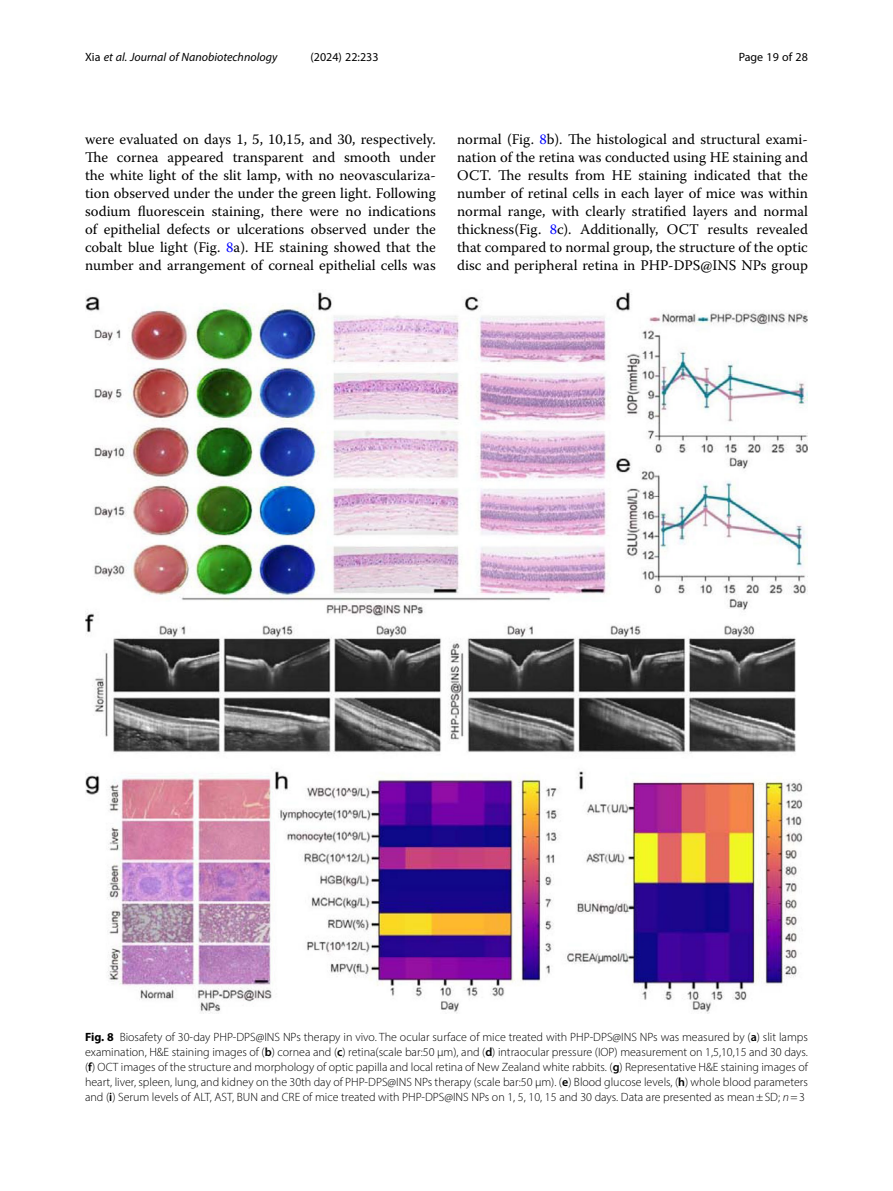
<style>
.page{position:relative;width:893px;height:1191px;background:#fff}
.page>*{position:absolute;margin:0;border:0;box-sizing:border-box;transform-origin:0 0}
.Body_Text{font:14.7px/18px "Warnock Pro";color:#000;text-align:justify}
.Figure_Caption{font:300 12px/15px "Myriad Pro";color:#000;text-align:justify}
.t1{font:italic 12px "Myriad Pro";color:#000}
.t2{font:12px "Myriad Pro";color:#000}
.s1{font-style:normal}
.s2{color:#00f}
.s3{font-weight:700}
.s4{font-weight:600}
.s5{font-style:italic}
</style>
<div class="page">
<img style="left:85px;top:292px;width:723px;height:722px">
<p class="t1" style="left:85px;top:50px;width:194px"><span class="s1">Xia</span> et al. Journal of Nanobiotechnology</p>
<p class="t2" style="left:310px;top:50px;width:70px">(2024) 22:233</p>
<p class="t2" style="left:739px;top:50px;width:71px">Page 19 of 28</p>
<p class="Body_Text" style="left:85px;top:130px;width:352px">were evaluated on days 1, 5, 10,15, and 30, respectively.<br>The cornea appeared transparent and smooth under the white light of the slit lamp, with no neovasculariza&shy;tion observed under the under the green light. Following sodium fluorescein staining, there were no indications of epithelial defects or ulcerations observed under the cobalt blue light (Fig. <span class="s2">8</span>a). HE staining showed that the number and arrangement of corneal epithelial cells was</p>
<p class="Body_Text" style="left:457px;top:130px;width:352px">normal (Fig. <span class="s2">8</span>b). The histological and structural exami&shy;nation of the retina was conducted using HE staining and OCT. The results from HE staining indicated that the number of retinal cells in each layer of mice was within normal range, with clearly stratified layers and normal thickness(Fig. <span class="s2">8</span>c). Additionally, OCT results revealed that compared to normal group, the structure of the optic disc and peripheral retina in PHP-DPS@INS NPs group</p>
<p class="Figure_Caption" style="left:85px;top:1029px;width:724px"><span class="s3">Fig. 8</span> Biosafety of 30-day PHP-DPS@INS NPs therapy in vivo. The ocular surface of mice treated with PHP-DPS@INS NPs was measured by (<span class="s4">a</span>) slit lamps examination, H&amp;E staining images of (<span class="s4">b</span>) cornea and (<span class="s4">c</span>) retina(scale bar:50 μm), and (<span class="s4">d</span>) intraocular pressure (IOP) measurement on 1,5,10,15 and 30 days. (<span class="s4">f</span>) OCT images of the structure and morphology of optic papilla and local retina of New Zealand white rabbits. (<span class="s4">g</span>) Representative H&amp;E staining images of heart, liver, spleen, lung, and kidney on the 30th day of PHP-DPS@INS NPs therapy (scale bar:50 μm). (<span class="s4">e</span>) Blood glucose levels, (<span class="s4">h</span>) whole blood parameters and (<span class="s4">i</span>) Serum levels of ALT, AST, BUN and CRE of mice treated with PHP-DPS@INS NPs on 1, 5, 10, 15 and 30 days. Data are presented as mean±SD; <span class="s5">n</span>=3</p>
</div>
